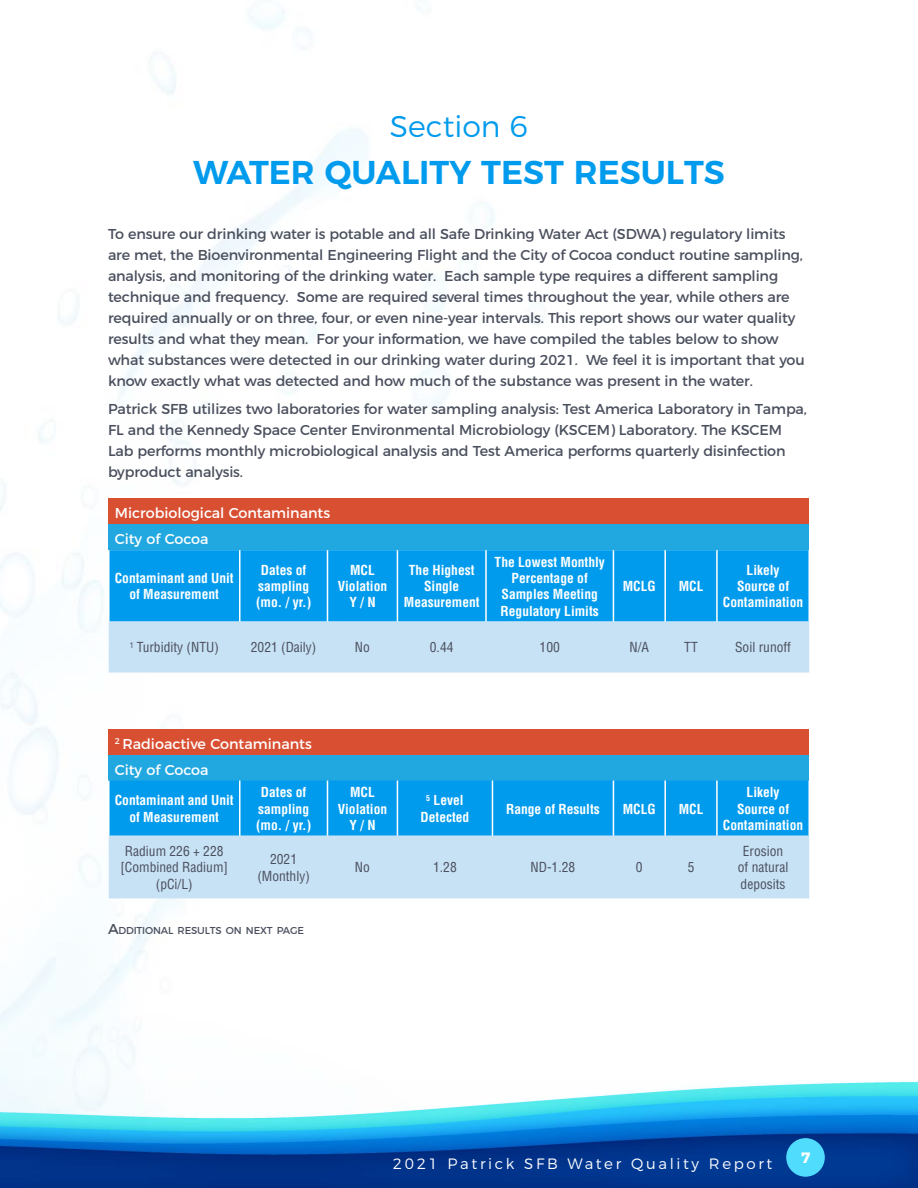
<style>
.page{position:relative;width:918px;height:1188px;background:#fff}
.page>*{position:absolute;margin:0;border:0;box-sizing:border-box;transform-origin:0 0}
.Section_title{font:600 33px "Montserrat";color:#019bed}
.Section{font:300 30px "Montserrat";color:#019bed}
.t1{font:300 15px "Montserrat";letter-spacing:.175em;color:#fff}
.t2{font:700 15px "Montserrat";color:#fff}
.Basic_SPAN{font:14.4px/21px "Montserrat";letter-spacing:-.01em;color:#4a4f5d}
.Table_Title{font:14.4px "Montserrat";color:#fff}
.Table_Col_head{font:700 condensed 13.5px/16.2px "Helvetica";color:#fff;text-align:center}
.Table_body_data{font:condensed 13.5px/16.2px "Helvetica";color:#4a4f5d;text-align:center}
.Basic_SPAN-2{font:10.05px "Montserrat";letter-spacing:-.015em;color:#4a4f5d}
.s1{font-size:14.4px}
</style>
<div class="page">
<img style="left:0;top:7px;width:810px;height:1072px">
<img style="left:0;top:1079px;width:918px;height:109px">
<div style="left:786px;top:1138px;width:39px;height:39px;background:#4fdcfd;border-radius:50%"></div>
<div style="left:109px;top:498px;width:700px;height:26px;background:#d94f32"></div>
<div style="left:109px;top:524px;width:700px;height:26px;background:#22a8e0"></div>
<div style="left:110px;top:550px;width:698px;height:72px;background:#019bed"></div>
<div style="left:109px;top:622px;width:700px;height:51px;background:#c7e1f5"></div>
<hr style="left:239px;top:550px;width:2px;height:72px;background:#fff">
<hr style="left:327px;top:550px;width:1px;height:72px;background:#fff">
<hr style="left:397px;top:550px;width:1px;height:72px;background:#fff">
<hr style="left:485px;top:550px;width:2px;height:72px;background:#fff">
<hr style="left:613px;top:550px;width:1px;height:72px;background:#fff">
<hr style="left:664px;top:550px;width:2px;height:72px;background:#fff">
<hr style="left:716px;top:550px;width:2px;height:72px;background:#fff">
<hr style="left:108px;top:550px;width:2px;height:72px;background:#fff">
<hr style="left:808px;top:550px;width:2px;height:72px;background:#fff">
<div style="left:109px;top:729px;width:700px;height:26px;background:#d94f32"></div>
<div style="left:109px;top:755px;width:700px;height:26px;background:#22a8e0"></div>
<svg style="left:109px;top:781px;width:700px;height:117px;background:#6bc0f1"></svg>
<hr style="left:239px;top:781px;width:2px;height:55px;background:#fff">
<hr style="left:327px;top:781px;width:1px;height:55px;background:#fff">
<hr style="left:397px;top:781px;width:1px;height:55px;background:#fff">
<hr style="left:492px;top:781px;width:1px;height:55px;background:#fff">
<hr style="left:613px;top:781px;width:1px;height:55px;background:#fff">
<hr style="left:664px;top:781px;width:2px;height:55px;background:#fff">
<hr style="left:716px;top:781px;width:2px;height:55px;background:#fff">
<hr style="left:108px;top:781px;width:2px;height:55px;background:#fff">
<hr style="left:808px;top:781px;width:2px;height:55px;background:#fff">
<p class="Section" style="left:390px;top:103px;width:140px">Section 6</p>
<p class="Section_title" style="left:193px;top:146px;width:533px">WATER QUALITY TEST RESULTS</p>
<p class="Basic_SPAN" style="left:108px;top:222px;width:698px">To ensure our drinking water is potable and all Safe Drinking Water Act (SDWA) regulatory limits are met, the Bioenvironmental Engineering Flight and the City of Cocoa conduct routine sampling, analysis, and monitoring of the drinking water. Each sample type requires a different sampling technique and frequency. Some are required several times throughout the year, while others are required annually or on three, four, or even nine-year intervals. This report shows our water quality results and what they mean. For your information, we have compiled the tables below to show what substances were detected in our drinking water during 2021. We feel it is important that you know exactly what was detected and how much of the substance was present in the water.</p>
<p class="Basic_SPAN" style="left:108px;top:398px;width:700px">Patrick SFB utilizes two laboratories for water sampling analysis: Test America Laboratory in Tampa, FL and the Kennedy Space Center Environmental Microbiology (KSCEM) Laboratory. The KSCEM Lab performs monthly microbiological analysis and Test America performs quarterly disinfection byproduct analysis.</p>
<p class="Table_Title" style="left:115px;top:502px;width:217px">Microbiological Contaminants</p>
<p class="Table_Title" style="left:115px;top:528px;width:95px">City of Cocoa</p>
<p class="Table_Col_head" style="left:115px;top:570px;width:121px">Contaminant and Unit of Measurement</p>
<p class="Table_Col_head" style="left:256px;top:562px;width:57px">Dates of sampling (mo. / yr.)</p>
<p class="Table_Col_head" style="left:338px;top:562px;width:51px">MCL<br>Violation<br>Y / N</p>
<p class="Table_Col_head" style="left:404px;top:562px;width:77px">The Highest<br>Single<br>Measurement</p>
<p class="Table_Col_head" style="left:495px;top:554px;width:112px">The Lowest Monthly<br>Percentage of<br>Samples Meeting<br>Regulatory Limits</p>
<p class="Table_Col_head" style="left:723px;top:562px;width:82px">Likely<br>Source of<br>Contamination</p>
<p class="Table_Col_head" style="left:623px;top:578px;width:35px">MCLG</p>
<p class="Table_Col_head" style="left:679px;top:578px;width:26px">MCL</p>
<p class="Table_body_data" style="left:130px;top:639px;width:91px"><sup>1</sup> Turbidity (NTU)</p>
<p class="Table_body_data" style="left:251px;top:639px;width:67px">2021 (Daily)</p>
<p class="Table_body_data" style="left:355px;top:639px;width:16px">No</p>
<p class="Table_body_data" style="left:430px;top:639px;width:25px">0.44</p>
<p class="Table_body_data" style="left:540px;top:639px;width:22px">100</p>
<p class="Table_body_data" style="left:630px;top:639px;width:21px">N/A</p>
<p class="Table_body_data" style="left:684px;top:639px;width:15px">TT</p>
<p class="Table_body_data" style="left:735px;top:639px;width:57px">Soil runoff</p>
<p class="Table_Title" style="left:115px;top:732px;width:199px"><sup>2</sup> Radioactive Contaminants</p>
<p class="Table_Title" style="left:115px;top:758px;width:95px">City of Cocoa</p>
<p class="Table_Col_head" style="left:115px;top:792px;width:121px">Contaminant and Unit of Measurement</p>
<p class="Table_Col_head" style="left:256px;top:784px;width:57px">Dates of sampling (mo. / yr.)</p>
<p class="Table_Col_head" style="left:338px;top:784px;width:51px">MCL<br>Violation<br>Y / N</p>
<p class="Table_Col_head" style="left:421px;top:792px;width:50px"><sup>5</sup> Level<br>Detected</p>
<p class="Table_Col_head" style="left:506px;top:800px;width:95px">Range of Results</p>
<p class="Table_Col_head" style="left:623px;top:800px;width:35px">MCLG</p>
<p class="Table_Col_head" style="left:679px;top:800px;width:26px">MCL</p>
<p class="Table_body_data" style="left:120px;top:843px;width:109px">Radium 226 + 228 [Combined Radium] (pCi/L)</p>
<p class="Table_body_data" style="left:257px;top:851px;width:54px">2021 (Monthly)</p>
<p class="Table_body_data" style="left:355px;top:859px;width:16px">No</p>
<p class="Table_body_data" style="left:433px;top:859px;width:25px">1.28</p>
<p class="Table_body_data" style="left:531px;top:859px;width:46px">ND-1.28</p>
<p class="Table_body_data" style="left:636px;top:859px;width:8px">0</p>
<p class="Table_body_data" style="left:688px;top:859px;width:8px">5</p>
<p class="Basic_SPAN-2" style="left:108px;top:922px;width:197px"><span class="s1">A</span>DDITIONAL RESULTS ON NEXT PAGE</p>
<p class="Table_Col_head" style="left:723px;top:784px;width:82px">Likely<br>Source of<br>Contamination</p>
<p class="Table_body_data" style="left:738px;top:843px;width:52px">Erosion of natural deposits</p>
<p class="t1" style="left:393px;top:1152px;width:381px">2021 Patrick SFB Water Quality Report</p>
<p class="t2" style="left:801px;top:1146px;width:11px">7</p>
</div>
